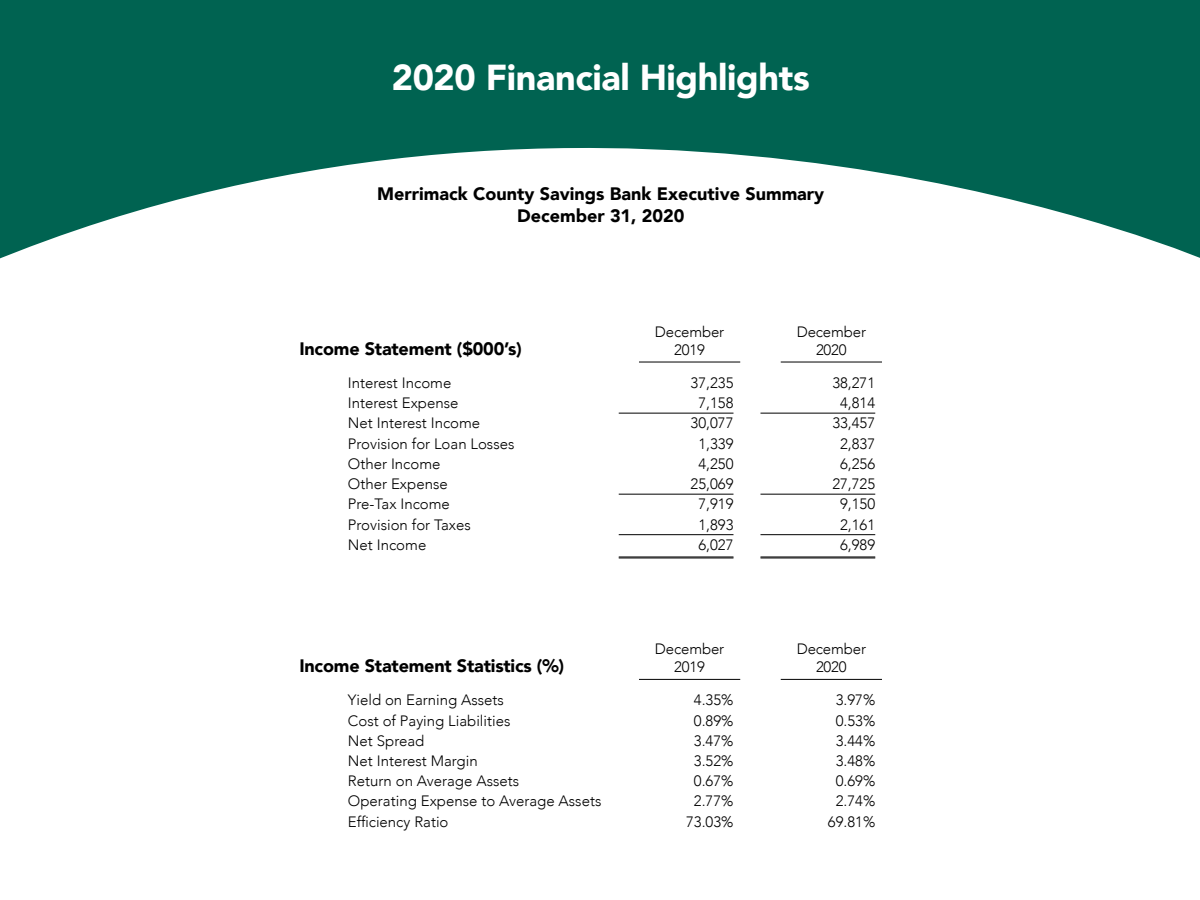
<style>
.page{position:relative;width:1200px;height:900px;background:#fff}
.page>*{position:absolute;margin:0;border:0;box-sizing:border-box;transform-origin:0 0}
.t1{font:900 36px "Avenir";letter-spacing:-.01em;color:#fff}
.t2{font:900 18px/21.6px "Avenir";color:#000;text-align:center}
.t3{font:300 15px/18px "Avenir";color:#000;text-align:center}
</style>
<div class="page">
<svg style="left:0;top:0;width:1200px;height:259px;fill:#006351"></svg>
<hr style="left:639px;top:362px;width:101px;height:1px;background:#000">
<hr style="left:781px;top:362px;width:101px;height:1px;background:#000">
<hr style="left:619px;top:413px;width:114px;height:1px;background:#000">
<hr style="left:760px;top:413px;width:115px;height:1px;background:#000">
<hr style="left:619px;top:494px;width:114px;height:1px;background:#000">
<hr style="left:760px;top:494px;width:115px;height:1px;background:#000">
<hr style="left:619px;top:534px;width:114px;height:1px;background:#000">
<hr style="left:760px;top:534px;width:115px;height:1px;background:#000">
<hr style="left:619px;top:556px;width:114px;height:1px;background:#000">
<hr style="left:619px;top:557px;width:114px;height:1px;background:#000">
<hr style="left:760px;top:556px;width:115px;height:1px;background:#000">
<hr style="left:760px;top:557px;width:115px;height:1px;background:#000">
<hr style="left:639px;top:679px;width:101px;height:1px;background:#000">
<hr style="left:781px;top:679px;width:101px;height:1px;background:#000">
<h1 class="t1" style="left:392px;top:47px;width:420px">2020 Financial Highlights</h1>
<p class="t2" style="left:377px;top:183px;width:448px">Merrimack County Savings Bank Executive Summary<br>December 31, 2020</p>
<p class="t2" style="left:299px;top:337px;width:224px">Income Statement ($000’s)</p>
<p class="t3" style="left:655px;top:323px;width:71px">December<br>2019</p>
<p class="t3" style="left:797px;top:323px;width:71px">December<br>2020</p>
<p class="t3" style="left:348px;top:374px;width:105px">Interest Income</p>
<p class="t3" style="left:691px;top:374px;width:44px">37,235</p>
<p class="t3" style="left:832px;top:374px;width:44px">38,271</p>
<p class="t3" style="left:348px;top:394px;width:112px">Interest Expense</p>
<p class="t3" style="left:698px;top:394px;width:37px">7,158</p>
<p class="t3" style="left:840px;top:394px;width:37px">4,814</p>
<p class="t3" style="left:348px;top:414px;width:134px">Net Interest Income</p>
<p class="t3" style="left:691px;top:414px;width:44px">30,077</p>
<p class="t3" style="left:832px;top:414px;width:44px">33,457</p>
<p class="t3" style="left:348px;top:434px;width:168px">Provision for Loan Losses</p>
<p class="t3" style="left:698px;top:434px;width:37px">1,339</p>
<p class="t3" style="left:840px;top:434px;width:37px">2,837</p>
<p class="t3" style="left:348px;top:455px;width:94px">Other Income</p>
<p class="t3" style="left:698px;top:455px;width:37px">4,250</p>
<p class="t3" style="left:840px;top:455px;width:37px">6,256</p>
<p class="t3" style="left:348px;top:475px;width:101px">Other Expense</p>
<p class="t3" style="left:691px;top:475px;width:44px">25,069</p>
<p class="t3" style="left:832px;top:475px;width:44px">27,725</p>
<p class="t3" style="left:348px;top:495px;width:103px">Pre-Tax Income</p>
<p class="t3" style="left:698px;top:495px;width:37px">7,919</p>
<p class="t3" style="left:840px;top:495px;width:37px">9,150</p>
<p class="t3" style="left:348px;top:515px;width:124px">Provision for Taxes</p>
<p class="t3" style="left:698px;top:515px;width:37px">1,893</p>
<p class="t3" style="left:840px;top:515px;width:37px">2,161</p>
<p class="t3" style="left:348px;top:536px;width:80px">Net Income</p>
<p class="t3" style="left:698px;top:536px;width:37px">6,027</p>
<p class="t3" style="left:840px;top:536px;width:37px">6,989</p>
<p class="t2" style="left:299px;top:654px;width:266px">Income Statement Statistics (%)</p>
<p class="t3" style="left:655px;top:640px;width:71px">December<br>2019</p>
<p class="t3" style="left:797px;top:640px;width:71px">December<br>2020</p>
<p class="t3" style="left:348px;top:691px;width:158px">Yield on Earning Assets</p>
<p class="t3" style="left:694px;top:691px;width:41px">4.35%</p>
<p class="t3" style="left:836px;top:691px;width:41px">3.97%</p>
<p class="t3" style="left:348px;top:711px;width:164px">Cost of Paying Liabilities</p>
<p class="t3" style="left:694px;top:711px;width:41px">0.89%</p>
<p class="t3" style="left:836px;top:711px;width:41px">0.53%</p>
<p class="t3" style="left:348px;top:731px;width:78px">Net Spread</p>
<p class="t3" style="left:694px;top:731px;width:41px">3.47%</p>
<p class="t3" style="left:836px;top:731px;width:41px">3.44%</p>
<p class="t3" style="left:348px;top:751px;width:131px">Net Interest Margin</p>
<p class="t3" style="left:694px;top:751px;width:41px">3.52%</p>
<p class="t3" style="left:836px;top:751px;width:41px">3.48%</p>
<p class="t3" style="left:348px;top:772px;width:173px">Return on Average Assets</p>
<p class="t3" style="left:694px;top:772px;width:41px">0.67%</p>
<p class="t3" style="left:836px;top:772px;width:41px">0.69%</p>
<p class="t3" style="left:348px;top:792px;width:255px">Operating Expense to Average Assets</p>
<p class="t3" style="left:694px;top:792px;width:41px">2.77%</p>
<p class="t3" style="left:836px;top:792px;width:41px">2.74%</p>
<p class="t3" style="left:348px;top:812px;width:102px">Efficiency Ratio</p>
<p class="t3" style="left:686px;top:812px;width:49px">73.03%</p>
<p class="t3" style="left:828px;top:812px;width:49px">69.81%</p>
</div>
